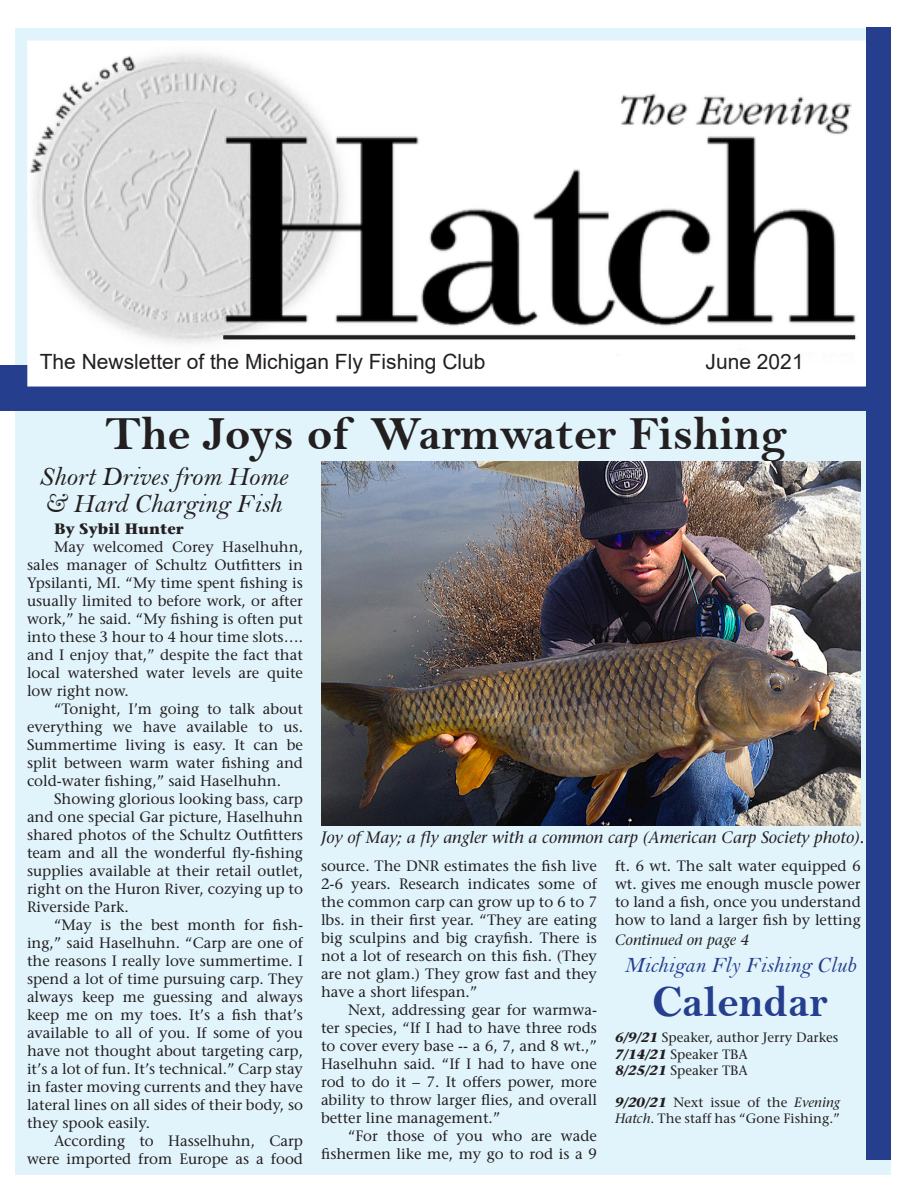
<style>
.page{position:relative;width:918px;height:1188px;background:#fff}
.page>*{position:absolute;margin:0;border:0;box-sizing:border-box;transform-origin:0 0}
.t1{font:48px "Bell MT Bold";color:#231f20}
.t2{font:45px "Bell MT Bold";color:#253f8e}
.t3{font:27px/27px "Bell MT Italic";letter-spacing:-.005em;color:#231f20}
.t4{font:22.5px "Bell MT Italic";color:#253f8e}
.t5{font:21px "Arial";color:#231f20}
.t6{font:italic 16.5px "Stone Serif";color:#231f20}
.t7{font:15px/18px "Stone Serif";color:#231f20;text-align:justify}
.t8{font:italic 15px "Stone Serif";color:#231f20}
.t9{font:700 15px "Stone Serif";color:#231f20}
.t10{font:13.5px/16.2px "Stone Serif";color:#231f20}
.s1{font-weight:700;font-style:italic}
.s2{font-style:italic}
</style>
<div class="page">
<div style="left:15px;top:28px;width:875px;height:1146px;background:#e1f4fc"></div>
<div style="left:866px;top:28px;width:24px;height:1132px;background:#253f8e"></div>
<div style="left:1px;top:365px;width:889px;height:45px;background:#253f8e"></div>
<img style="left:321px;top:461px;width:540px;height:364px">
<img style="left:30px;top:43px;width:833px;height:341px">
<div style="left:27px;top:40px;width:839px;height:347px;border:2px solid #fff"></div>
<svg style="left:223px;top:335px;width:632px;height:4px;fill:#231f20"></svg>
<p class="t5" style="left:40px;top:348px;width:447px">The Newsletter of the Michigan Fly Fishing Club</p>
<p class="t5" style="left:706px;top:348px;width:100px">June 2021</p>
<p class="t1" style="left:105px;top:405px;width:684px">The Joys of Warmwater Fishing</p>
<p class="t3" style="left:39px;top:462px;width:250px">Short Drives from Home &amp; Hard Charging Fish</p>
<p class="t9" style="left:54px;top:519px;width:131px">By Sybil Hunter</p>
<p class="t7" style="left:27px;top:537px;width:278px;text-indent:27px">May welcomed Corey Haselhuhn, sales manager of Schultz Outfitters in Ypsilanti, MI. “My time spent fishing is usually limited to before work, or after work,” he said. “My fishing is often put into these 3 hour to 4 hour time slots…. and I enjoy that,” despite the fact that local watershed water levels are quite low right now.</p>
<p class="t7" style="left:27px;top:699px;width:278px;text-indent:27px">“Tonight, I’m going to talk about everything we have available to us.<br>Summertime living is easy. It can be split between warm water fishing and cold-water fishing,” said Haselhuhn.</p>
<p class="t7" style="left:27px;top:789px;width:278px;text-indent:27px">Showing glorious looking bass, carp and one special Gar picture, Haselhuhn shared photos of the Schultz Outfitters team and all the wonderful fly-fishing supplies available at their retail outlet, right on the Huron River, cozying up to Riverside Park.</p>
<p class="t7" style="left:27px;top:915px;width:278px;text-indent:27px">“May is the best month for fish&shy;ing,” said Haselhuhn. “Carp are one of the reasons I really love summertime. I spend a lot of time pursuing carp. They always keep me guessing and always keep me on my toes. It’s a fish that’s available to all of you. If some of you have not thought about targeting carp, it’s a lot of fun. It’s technical.” Carp stay in faster moving currents and they have lateral lines on all sides of their body, so they spook easily.</p>
<p class="t7" style="left:27px;top:1131px;width:277px;text-align:right">According to Hasselhuhn, Carp were imported from Europe as a food</p>
<p class="t6" style="left:321px;top:827px;width:545px">Joy of May; a fly angler with a common carp (American Carp Society photo).</p>
<p class="t7" style="left:321px;top:856px;width:278px">source. The DNR estimates the fish live 2-6 years. Research indicates some of the common carp can grow up to 6 to 7 lbs. in their first year. “They are eating big sculpins and big crayfish. There is not a lot of research on this fish. (They are not glam.) They grow fast and they have a short lifespan.”</p>
<p class="t7" style="left:321px;top:1000px;width:278px;text-indent:27px">Next, addressing gear for warmwa&shy;ter species, “If I had to have three rods to cover every base -- a 6, 7, and 8 wt.,” Haselhuhn said. “If I had to have one rod to do it – 7. It offers power, more ability to throw larger flies, and overall better line management.”</p>
<p class="t7" style="left:321px;top:1126px;width:278px;text-align:right">“For those of you who are wade fishermen like me, my go to rod is a 9</p>
<p class="t7" style="left:615px;top:856px;width:247px">ft. 6 wt. The salt water equipped 6 wt. gives me enough muscle power to land a fish, once you understand how to land a larger fish by letting</p>
<p class="t8" style="left:615px;top:931px;width:136px">Continued on page 4</p>
<p class="t4" style="left:624px;top:951px;width:233px">Michigan Fly Fishing Club</p>
<p class="t2" style="left:652px;top:975px;width:177px">Calendar</p>
<p class="t10" style="left:615px;top:1030px;width:225px"><span class="s1">6/9/21</span> Speaker, author Jerry Darkes</p>
<p class="t10" style="left:615px;top:1046px;width:134px"><span class="s1">7/14/21</span> Speaker TBA</p>
<p class="t10" style="left:615px;top:1062px;width:134px"><span class="s1">8/25/21</span> Speaker TBA</p>
<p class="t10" style="left:615px;top:1094px;width:227px"><span class="s1">9/20/21</span> Next issue of the <span class="s2">Evening<br>Hatch</span>. The staff has “Gone Fishing.”</p>
</div>
